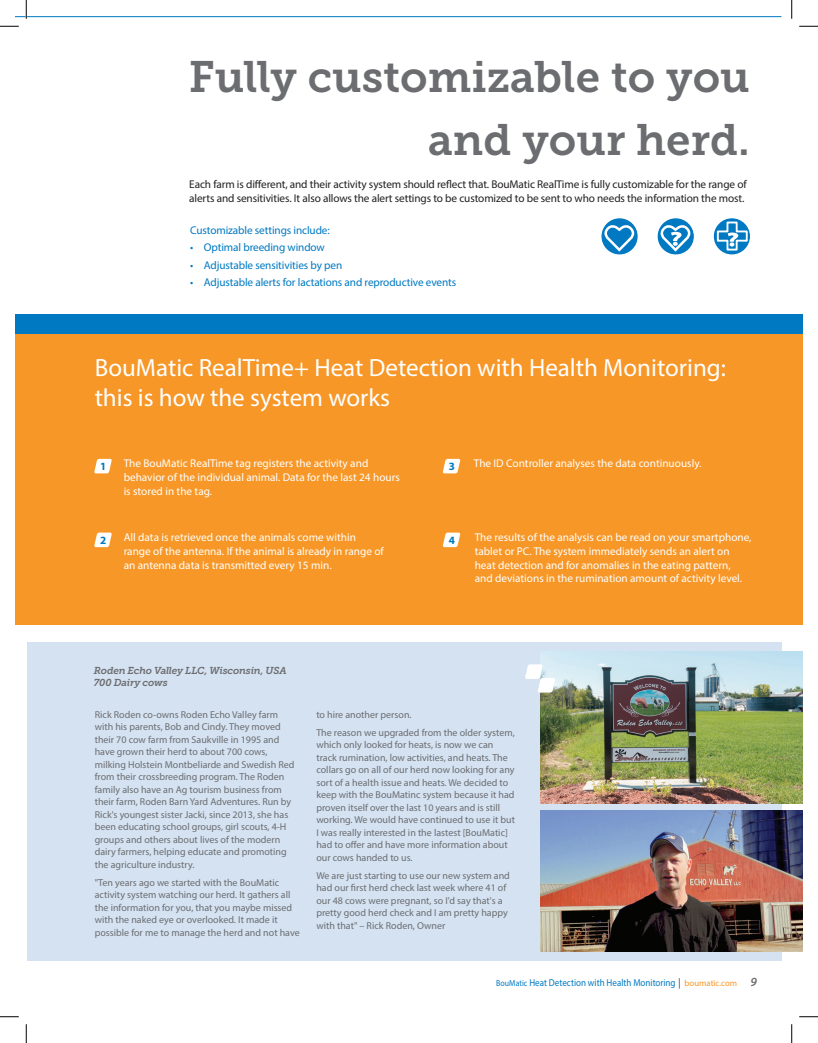
<style>
.page{position:relative;width:818px;height:1043px;background:#fff}
.page>*{position:absolute;margin:0;border:0;box-sizing:border-box;transform-origin:0 0}
.t1{font:43.75px/62.5px "Museo Slab 700";color:#6c6d70;text-align:right}
.t2{font:25px/30px "Myriad Pro";color:#fff}
.t3{font:11.25px/13.8px "Myriad Pro";color:#fff}
.t4{font:11.25px/13.8px "Myriad Pro";letter-spacing:-.01em;color:#231f20}
.t5{font:11.25px "Myriad Pro";letter-spacing:-.01em;color:#0079c2}
.t6{font:700 11.12px "Myriad Pro";color:#0079c2}
.t7{font:10px/12.5px "Myriad Pro";color:#6c6d70}
.t8{font:10px "Myriad Pro";color:#0079c2;scale:.9 1}
.t9{font:italic 10px/12.5px "Museo Slab 700";letter-spacing:-.02em;color:#6c6d70}
.s1{font-size:8.75px}
.s2{font-size:10.5px;color:#6c6d70}
.s3{font-size:8.75px;color:#f79727}
.s4{font-weight:600;font-style:italic;font-size:12.5px;color:#6c6d70}
</style>
<div class="page">
<div style="left:15px;top:332px;width:787px;height:293px;background:#f79727"></div>
<div style="left:27px;top:642px;width:754px;height:318px;background:#d4e2f2"></div>
<hr style="left:15px;top:16px;width:766px;height:1px;background:#0079c2">
<div style="left:15px;top:314px;width:787px;height:19px;background:#0079c2"></div>
<img style="left:540px;top:651px;width:262px;height:152px">
<img style="left:540px;top:810px;width:262px;height:141px">
<svg style="left:442px;top:532px;width:18px;height:15px"></svg>
<div style="left:602px;top:219px;width:35px;height:35px;background:#0079c2;border-radius:50%"></div>
<div style="left:601px;top:218px;width:36px;height:36px;border:1px solid #0079c2;border-radius:50%"></div>
<svg style="left:601px;top:223px;width:34px;height:30px"></svg>
<div style="left:658px;top:219px;width:35px;height:35px;background:#0079c2;border-radius:50%"></div>
<div style="left:657px;top:218px;width:36px;height:36px;border:1px solid #0079c2;border-radius:50%"></div>
<svg style="left:657px;top:223px;width:34px;height:30px"></svg>
<div style="left:714px;top:219px;width:35px;height:35px;background:#0079c2;border-radius:50%"></div>
<div style="left:713px;top:218px;width:37px;height:36px;border:1px solid #0079c2;border-radius:50%"></div>
<svg style="left:716px;top:221px;width:32px;height:30px"></svg>
<svg style="left:525px;top:664px;width:30px;height:28px"></svg>
<svg style="left:442px;top:459px;width:18px;height:14px"></svg>
<svg style="left:94px;top:459px;width:18px;height:14px"></svg>
<svg style="left:94px;top:532px;width:18px;height:15px"></svg>
<svg style="left:0;top:25px;width:19px;height:2px"></svg>
<svg style="left:799px;top:25px;width:19px;height:2px"></svg>
<svg style="left:0;top:1016px;width:19px;height:1px"></svg>
<svg style="left:799px;top:1016px;width:19px;height:1px"></svg>
<svg style="left:25px;top:0;width:2px;height:19px"></svg>
<svg style="left:25px;top:1024px;width:2px;height:18px"></svg>
<svg style="left:791px;top:0;width:1px;height:19px"></svg>
<svg style="left:791px;top:1024px;width:1px;height:18px"></svg>
<h1 class="t1" style="left:189px;top:46px;width:562px">Fully customizable to you and your herd.</h1>
<p class="t4" style="left:189px;top:177px;width:559px">Each farm is different, and their activity system should reflect that. BouMatic RealTime is fully customizable for the range of alerts and sensitivities. It also allows the alert settings to be customized to be sent to who needs the information the most.</p>
<p class="t5" style="left:190px;top:223px;width:141px">Customizable settings include:</p>
<p class="t5" style="left:190px;top:240px;width:136px">• Optimal breeding window</p>
<p class="t5" style="left:190px;top:258px;width:154px">• Adjustable sensitivities by pen</p>
<p class="t5" style="left:190px;top:275px;width:267px">• Adjustable alerts for lactations and reproductive events</p>
<h2 class="t2" style="left:95px;top:352px;width:632px">BouMatic RealTime+ Heat Detection with Health Monitoring: this is how the system works</h2>
<p class="t3" style="left:124px;top:456px;width:278px">The BouMatic RealTime tag registers the activity and behavior of the individual animal. Data for the last 24 hours is stored in the tag.</p>
<p class="t3" style="left:124px;top:530px;width:262px">All data is retrieved once the animals come within range of the antenna. If the animal is already in range of an antenna data is transmitted every 15 min.</p>
<p class="t6" style="left:100px;top:459px;width:8px">1</p>
<p class="t6" style="left:448px;top:459px;width:8px">3</p>
<p class="t6" style="left:100px;top:532px;width:8px">2</p>
<p class="t6" style="left:448px;top:532px;width:8px">4</p>
<p class="t3" style="left:474px;top:456px;width:229px">The ID Controller analyses the data continuously.</p>
<p class="t3" style="left:474px;top:530px;width:278px">The results of the analysis can be read on your smartphone, tablet or PC. The system immediately sends an alert on heat detection and for anomalies in the eating pattern,<br>and deviations in the rumination amount of activity level.</p>
<p class="t9" style="left:94px;top:664px;width:194px">Roden Echo Valley LLC, Wisconsin, USA<br>700 Dairy cows</p>
<p class="t7" style="left:95px;top:708px;width:201px">Rick Roden co-owns Roden Echo Valley farm with his parents, Bob and Cindy. They moved their 70 cow farm from Saukville in 1995 and have grown their herd to about 700 cows, milking Holstein Montbeliarde and Swedish Red from their crossbreeding program. The Roden family also have an Ag tourism business from their farm, Roden Barn Yard Adventures. Run by Rick's youngest sister Jacki, since 2013, she has been educating school groups, girl scouts, 4-H groups and others about lives of the modern dairy farmers, helping educate and promoting the agriculture industry.</p>
<p class="t7" style="left:95px;top:876px;width:206px">"Ten years ago we started with the BouMatic activity system watching our herd. It gathers all the information for you, that you maybe missed with the naked eye or overlooked. It made it possible for me to manage the herd and not have</p>
<p class="t7" style="left:316px;top:705px;width:200px;line-height:18.1px">to hire another person.<br>The reason we upgraded from the older system,</p>
<p class="t7" style="left:316px;top:738px;width:200px">which only looked for heats, is now we can track rumination, low activities, and heats. The collars go on all of our herd now looking for any sort of a health issue and heats. We decided to keep with the BouMatinc system because it had proven itself over the last 10 years and is still working. We would have continued to use it but I was really interested in the lastest [BouMatic] had to offer and have more information about our cows handed to us.</p>
<p class="t7" style="left:316px;top:869px;width:195px">We are just starting to use our new system and had our first herd check last week where 41 of our 48 cows were pregnant, so I'd say that's a pretty good herd check and I am pretty happy with that" – Rick Roden, Owner</p>
<p class="t8" style="left:496px;top:976px;width:291px"><span class="s1">BouMatic</span> Heat Detection with Health Monitoring <span class="s2">|</span> <span class="s3">boumatic.com</span> <span class="s4">9</span></p>
</div>
